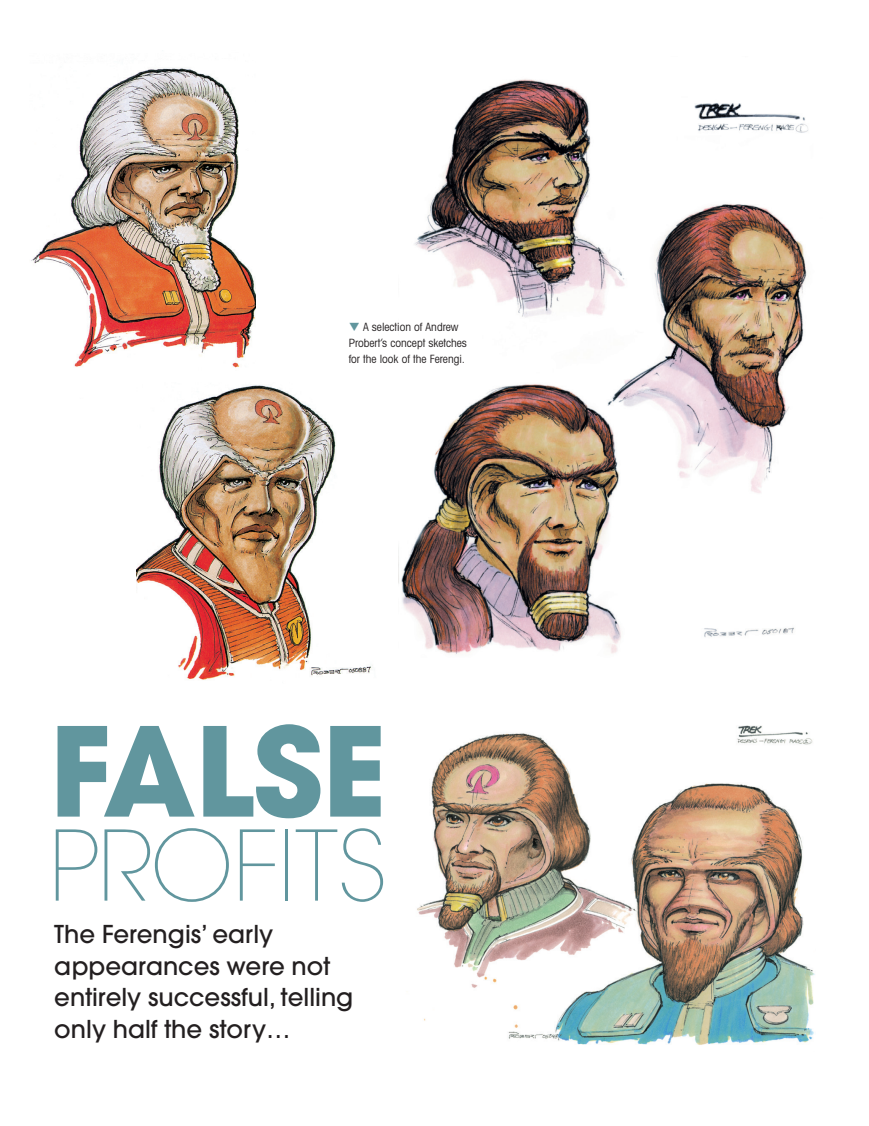
<style>
.page{position:relative;width:869px;height:1126px;background:#fff}
.page>*{position:absolute;margin:0;border:0;box-sizing:border-box;transform-origin:0 0}
.t1{font:700 122.5px "Avant Garde";letter-spacing:-.01em;color:#61969e}
.t2{font:200 96.25px "Avant Garde LT";letter-spacing:-.005em;color:#61969e}
.t3{font:500 24.5px/31.5px "Avant Garde";color:#231f20}
.t4{font:condensed 11.38px/15.8px "Avant Garde LT";color:#231f20}
.s1{color:#61969e}
</style>
<div class="page">
<img style="left:398px;top:79px;width:410px;height:575px">
<img style="left:417px;top:725px;width:398px;height:320px">
<img style="left:136px;top:385px;width:235px;height:295px">
<img style="left:31px;top:68px;width:224px;height:330px">
<p class="t4" style="left:348px;top:319px;width:120px"><span class="s1">❑</span> A selection of Andrew<br>Probert’s concept sketches for the look of the Ferengi.</p>
<h1 class="t1" style="left:49px;top:692px;width:339px">FALSE</h1>
<h2 class="t2" style="left:49px;top:809px;width:339px">PROFITS</h2>
<p class="t3" style="left:54px;top:919px;width:300px">The Ferengis’ early appearances were not entirely successful, telling only half the story…</p>
</div>
